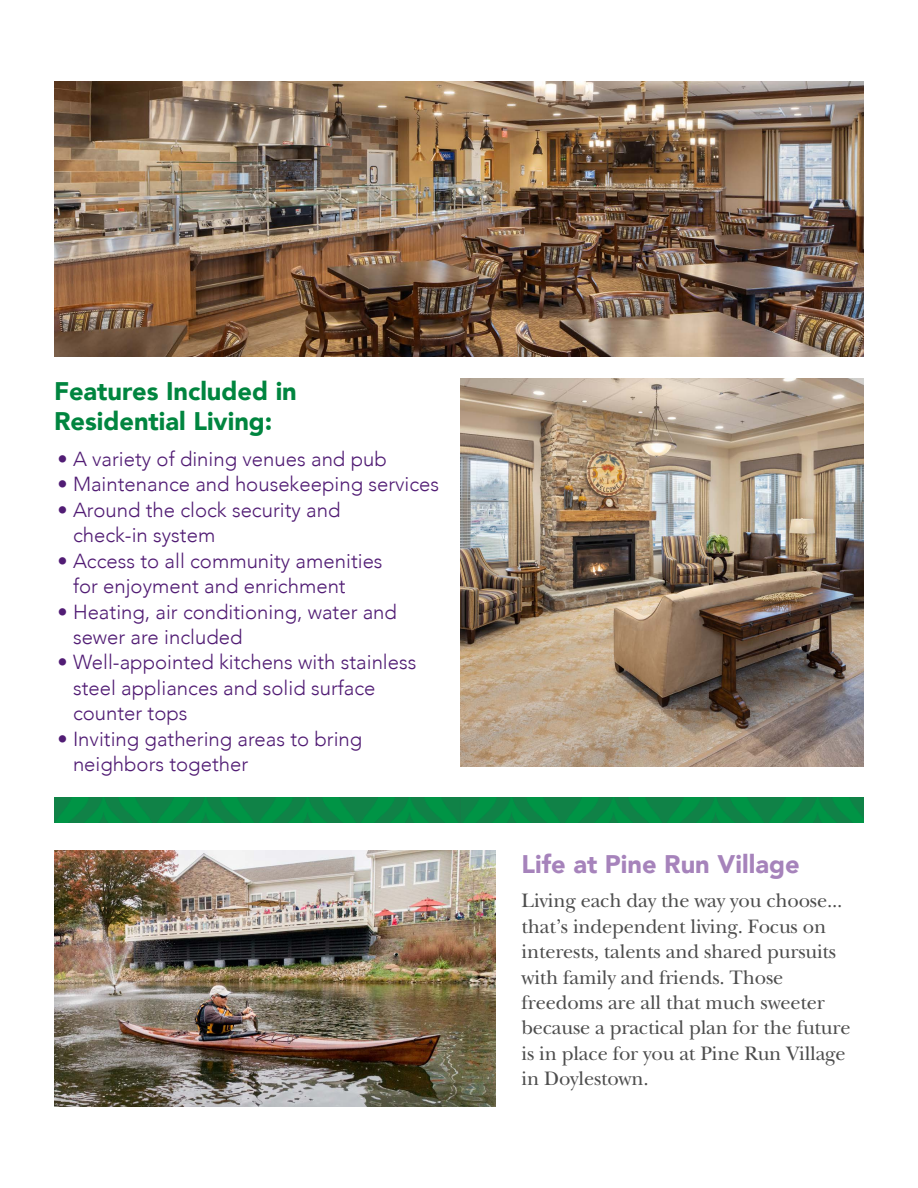
<style>
.page{position:relative;width:918px;height:1188px;background:#fff}
.page>*{position:absolute;margin:0;border:0;box-sizing:border-box;transform-origin:0 0}
.t1{font:900 25.35px/30.5px "Avenir";color:#00853f}
.t2{font:900 25.35px "Avenir";color:#a683bb}
.t3{font:300 20.4px/25.3px "Avenir";color:#511c74}
.t4{font:20.4px/25.3px "New Baskerville Std";letter-spacing:-.01em;color:#4d4d4d}
</style>
<div class="page">
<img style="left:54px;top:81px;width:810px;height:275px">
<img style="left:461px;top:379px;width:403px;height:388px">
<img style="left:54px;top:797px;width:810px;height:26px">
<img style="left:54px;top:851px;width:442px;height:256px">
<p class="t1" style="left:54px;top:375px;width:244px">Features Included in<br>Residential Living:</p>
<p class="t3" style="left:58px;top:446px;width:331px">• A variety of dining venues and pub</p>
<p class="t3" style="left:58px;top:472px;width:383px">• Maintenance and housekeeping services</p>
<p class="t3" style="left:73px;top:497px;width:269px;text-indent:-15px">• Around the clock security and check-in system</p>
<p class="t3" style="left:73px;top:548px;width:311px;text-indent:-15px">• Access to all community amenities for enjoyment and enrichment</p>
<p class="t3" style="left:73px;top:599px;width:326px;text-indent:-15px">• Heating, air conditioning, water and sewer are included</p>
<p class="t3" style="left:73px;top:650px;width:345px;text-indent:-15px">• Well-appointed kitchens with stainless steel appliances and solid surface counter tops</p>
<p class="t3" style="left:73px;top:726px;width:291px;text-indent:-15px">• Inviting gathering areas to bring neighbors together</p>
<p class="t2" style="left:522px;top:843px;width:280px">Life at Pine Run Village</p>
<p class="t4" style="left:522px;top:888px;width:331px">Living each day the way you choose... that’s independent living. Focus on interests, talents and shared pursuits with family and friends. Those freedoms are all that much sweeter because a practical plan for the future is in place for you at Pine Run Village in Doylestown.</p>
</div>
